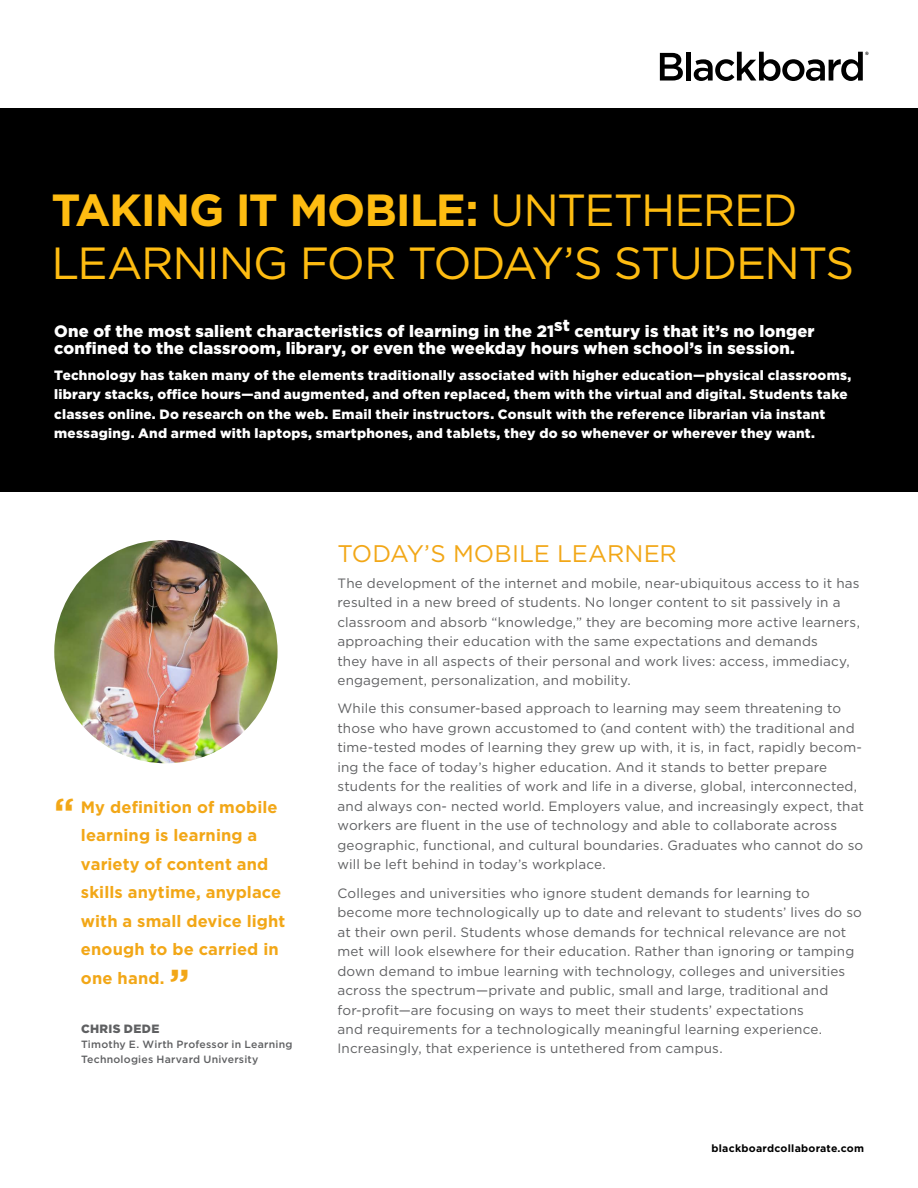
<style>
.page{position:relative;width:918px;height:1188px;background:#fff}
.page>*{position:absolute;margin:0;border:0;box-sizing:border-box;transform-origin:0 0}
.t1{font:45px/52.5px "Gotham";letter-spacing:-.03em;color:#febc11}
.t2{font:700 37.5px "Gotham";color:#f2a717}
.t3{font:24px "Gotham";letter-spacing:.005em;color:#f2a717}
.t4{font:900 16.5px/16.5px "Gotham";letter-spacing:.01em;color:#fff}
.t5{font:700 16.5px/28.5px "Gotham";letter-spacing:.005em;color:#f2a717}
.t6{font:13.5px/19.5px "Gotham";letter-spacing:.01em;color:#5f6062}
.t7{font:900 13.5px/19.5px "Gotham";letter-spacing:.02em;color:#fff}
.t8{font:900 12px "Gotham";letter-spacing:.025em;color:#5f6062}
.t9{font:500 10.5px/15px "Gotham";letter-spacing:.02em;color:#5f6062}
.t10{font:700 10.5px "Gotham";letter-spacing:.025em;color:#000}
.s1{font-weight:700}
</style>
<div class="page">
<div style="left:0;top:108px;width:918px;height:383px;background:#000"></div>
<img style="left:54px;top:540px;width:224px;height:223px;border-radius:112px">
<svg style="left:660px;top:53px;width:23px;height:28px"></svg>
<div style="left:686px;top:52px;width:5px;height:29px;background:#000"></div>
<svg style="left:694px;top:52px;width:175px;height:29px"></svg>
<h1 class="t1" style="left:51px;top:183px;width:805px"><span class="s1">TAKING IT MOBILE:</span> UNTETHERED<br>LEARNING FOR TODAY’S STUDENTS</h1>
<p class="t4" style="left:54px;top:323px;width:762px">One of the most salient characteristics of learning in the 21st century is that it’s no longer confined to the classroom, library, or even the weekday hours when school’s in session.</p>
<p class="t7" style="left:54px;top:365px;width:799px">Technology has taken many of the elements traditionally associated with higher education—physical classrooms, library stacks, office hours—and augmented, and often replaced, them with the virtual and digital. Students take classes online. Do research on the web. Email their instructors. Consult with the reference librarian via instant messaging. And armed with laptops, smartphones, and tablets, they do so whenever or wherever they want.</p>
<h2 class="t2" style="left:54px;top:787px;width:22px">“</h2>
<p class="t5" style="left:81px;top:793px;width:206px">My definition of mobile learning is learning a variety of content and skills anytime, anyplace with a small device light enough to be carried in one hand.</p>
<h2 class="t2" style="left:170px;top:958px;width:22px">”</h2>
<p class="t8" style="left:81px;top:1020px;width:80px">CHRIS DEDE</p>
<p class="t9" style="left:81px;top:1036px;width:213px">Timothy E. Wirth Professor in Learning<br>Technologies Harvard University</p>
<h3 class="t3" style="left:338px;top:538px;width:341px">TODAY’S MOBILE LEARNER</h3>
<p class="t6" style="left:338px;top:573px;width:524px">The development of the internet and mobile, near-ubiquitous access to it has resulted in a new breed of students. No longer content to sit passively in a classroom and absorb “knowledge,” they are becoming more active learners, approaching their education with the same expectations and demands<br>they have in all aspects of their personal and work lives: access, immediacy, engagement, personalization, and mobility.</p>
<p class="t6" style="left:338px;top:699px;width:528px">While this consumer-based approach to learning may seem threatening to those who have grown accustomed to (and content with) the traditional and time-tested modes of learning they grew up with, it is, in fact, rapidly becom&shy;ing the face of today’s higher education. And it stands to better prepare students for the realities of work and life in a diverse, global, interconnected, and always con- nected world. Employers value, and increasingly expect, that workers are fluent in the use of technology and able to collaborate across geographic, functional, and cultural boundaries. Graduates who cannot do so will be left behind in today’s workplace.</p>
<p class="t6" style="left:338px;top:883px;width:526px">Colleges and universities who ignore student demands for learning to become more technologically up to date and relevant to students’ lives do so at their own peril. Students whose demands for technical relevance are not met will look elsewhere for their education. Rather than ignoring or tamping down demand to imbue learning with technology, colleges and universities across the spectrum—private and public, small and large, traditional and for-profit—are focusing on ways to meet their students’ expectations<br>and requirements for a technologically meaningful learning experience.<br>Increasingly, that experience is untethered from campus.</p>
<p class="t10" style="left:712px;top:1141px;width:154px">blackboardcollaborate.com</p>
</div>
